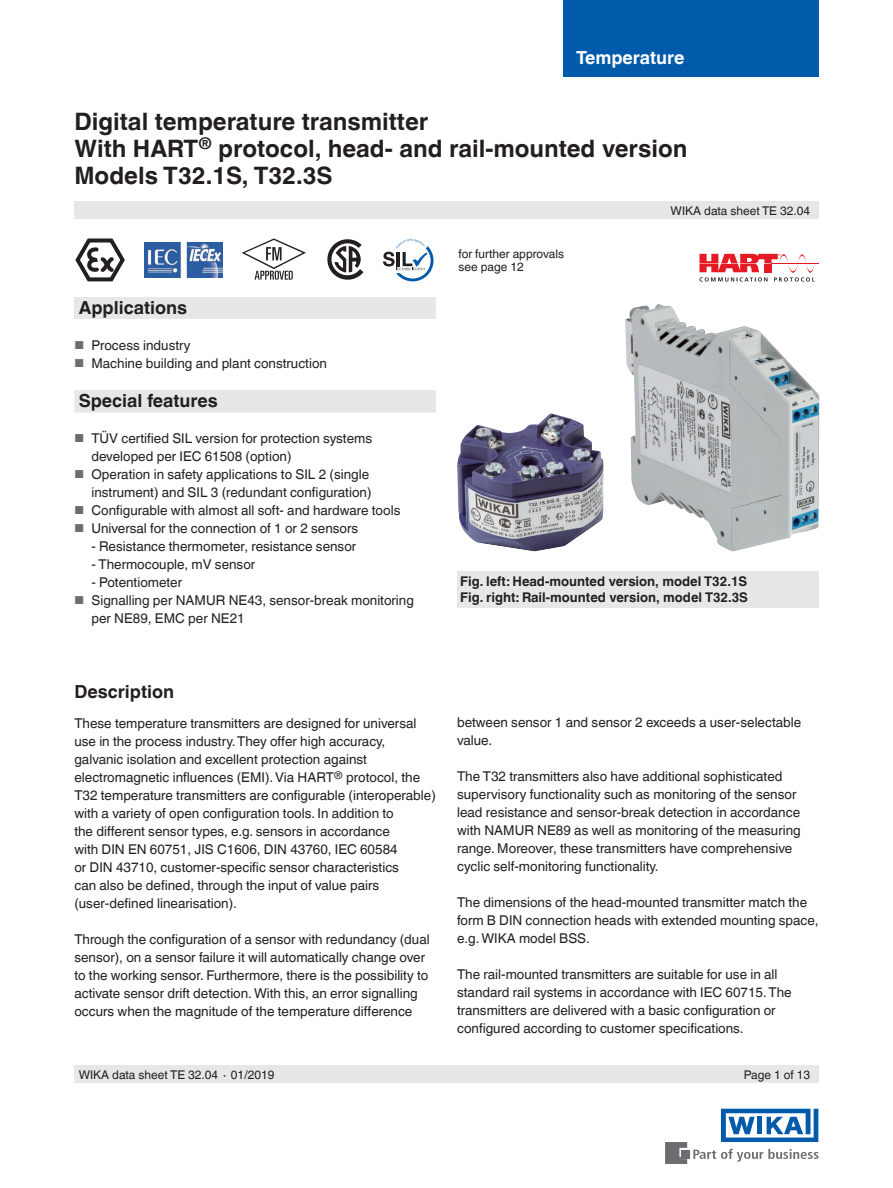
<style>
.page{position:relative;width:893px;height:1188px;background:#fff}
.page>*{position:absolute;margin:0;border:0;box-sizing:border-box;transform-origin:0 0}
.t1{font:700 24px/27px "Helvetica World";color:#231f20}
.t2{font:700 18px "Helvetica World";color:#231f20}
.t3{font:700 18px "Helvetica World";color:#fff}
.t4{font:13.5px/18px "Helvetica World";color:#231f20}
.t5{font:700 13.35px/16.5px "Helvetica World";color:#231f20}
.t6{font:12px/13.5px "Helvetica World";color:#231f20}
.s1{font-size:11.55px;color:#6c6d70}
</style>
<div class="page">
<div style="left:74px;top:297px;width:362px;height:22px;background:#e6e7e9"></div>
<div style="left:74px;top:202px;width:745px;height:17px;background:#e6e7e9"></div>
<div style="left:74px;top:1066px;width:745px;height:17px;background:#e6e7e9"></div>
<svg style="left:693px;top:1149px;width:126px;height:13px"></svg>
<div style="left:682px;top:1150px;width:8px;height:8px;background:#6c6d70"></div>
<svg style="left:665px;top:1142px;width:22px;height:22px"></svg>
<svg style="left:721px;top:1109px;width:97px;height:33px"></svg>
<div style="left:563px;top:0;width:256px;height:77px;background:#015aaa"></div>
<svg style="left:75px;top:238px;width:50px;height:44px"></svg>
<img style="left:145px;top:242px;width:78px;height:36px">
<div style="left:457px;top:571px;width:362px;height:36px;background:#e6e7e9"></div>
<div style="left:74px;top:390px;width:362px;height:23px;background:#e6e7e9"></div>
<hr style="left:772px;top:263px;width:47px;height:1px;background:#e51a23">
<svg style="left:699px;top:254px;width:116px;height:28px"></svg>
<svg style="left:242px;top:238px;width:64px;height:42px"></svg>
<svg style="left:383px;top:239px;width:50px;height:42px"></svg>
<img style="left:457px;top:414px;width:146px;height:138px">
<img style="left:625px;top:304px;width:195px;height:248px">
<svg style="left:327px;top:239px;width:36px;height:41px"></svg>
<h2 class="t3" style="left:576px;top:47px;width:110px">Temperature</h2>
<h1 class="t1" style="left:74px;top:109px;width:614px">Digital temperature transmitter<br>With HART<sup>®</sup> protocol, head- and rail-mounted version<br>Models T32.1S, T32.3S</h1>
<h2 class="t2" style="left:79px;top:297px;width:110px">Applications</h2>
<p class="t4" style="left:74px;top:337px;width:118px"><span class="s1">■</span> Process industry</p>
<p class="t4" style="left:74px;top:355px;width:254px"><span class="s1">■</span> Machine building and plant construction</p>
<h2 class="t2" style="left:79px;top:390px;width:141px">Special features</h2>
<p class="t4" style="left:91px;top:430px;width:282px;text-indent:-17px"><span class="s1">■</span> TÜV certified SIL version for protection systems developed per IEC 61508 (option)</p>
<p class="t4" style="left:74px;top:466px;width:299px;text-align:right"><span class="s1">■</span> Operation in safety applications to SIL 2 (single instrument) and SIL 3 (redundant configuration)</p>
<p class="t4" style="left:74px;top:502px;width:327px"><span class="s1">■</span> Configurable with almost all soft- and hardware tools</p>
<p class="t4" style="left:74px;top:520px;width:285px"><span class="s1">■</span> Universal for the connection of 1 or 2 sensors</p>
<p class="t4" style="left:91px;top:538px;width:266px">- Resistance thermometer, resistance sensor</p>
<p class="t4" style="left:91px;top:556px;width:165px">- Thermocouple, mV sensor</p>
<p class="t4" style="left:91px;top:574px;width:92px">- Potentiometer</p>
<p class="t4" style="left:91px;top:592px;width:324px;text-indent:-17px"><span class="s1">■</span> Signalling per NAMUR NE43, sensor-break monitoring per NE89, EMC per NE21</p>
<p class="t6" style="left:459px;top:247px;width:107px">for further approvals see page 12</p>
<p class="t6" style="left:671px;top:204px;width:141px">WIKA data sheet TE 32.04</p>
<p class="t5" style="left:460px;top:573px;width:289px">Fig. left: Head-mounted version, model T32.1S<br>Fig. right: Rail-mounted version, model T32.3S</p>
<h2 class="t2" style="left:74px;top:682px;width:101px">Description</h2>
<p class="t4" style="left:74px;top:715px;width:363px">These temperature transmitters are designed for universal use in the process industry. They offer high accuracy, galvanic isolation and excellent protection against electromagnetic influences (EMI). Via HART<sup>®</sup> protocol, the T32 temperature transmitters are configurable (interoperable) with a variety of open configuration tools. In addition to<br>the different sensor types, e.g. sensors in accordance<br>with DIN EN 60751, JIS C1606, DIN 43760, IEC 60584<br>or DIN 43710, customer-specific sensor characteristics<br>can also be defined, through the input of value pairs (user-defined linearisation).</p>
<p class="t4" style="left:74px;top:931px;width:357px">Through the configuration of a sensor with redundancy (dual sensor), on a sensor failure it will automatically change over to the working sensor. Furthermore, there is the possibility to activate sensor drift detection. With this, an error signalling occurs when the magnitude of the temperature difference</p>
<p class="t4" style="left:457px;top:713px;width:346px">between sensor 1 and sensor 2 exceeds a user-selectable value.</p>
<p class="t4" style="left:457px;top:767px;width:345px">The T32 transmitters also have additional sophisticated supervisory functionality such as monitoring of the sensor lead resistance and sensor-break detection in accordance with NAMUR NE89 as well as monitoring of the measuring range. Moreover, these transmitters have comprehensive cyclic self-monitoring functionality.</p>
<p class="t4" style="left:457px;top:893px;width:363px">The dimensions of the head-mounted transmitter match the form B DIN connection heads with extended mounting space, e.g. WIKA model BSS.</p>
<p class="t4" style="left:457px;top:965px;width:336px">The rail-mounted transmitters are suitable for use in all standard rail systems in accordance with IEC 60715. The transmitters are delivered with a basic configuration or configured according to customer specifications.</p>
<p class="t6" style="left:79px;top:1068px;width:197px">WIKA data sheet TE 32.04 ∙ 01/2019</p>
<p class="t6" style="left:744px;top:1068px;width:68px">Page 1 of 13</p>
</div>
